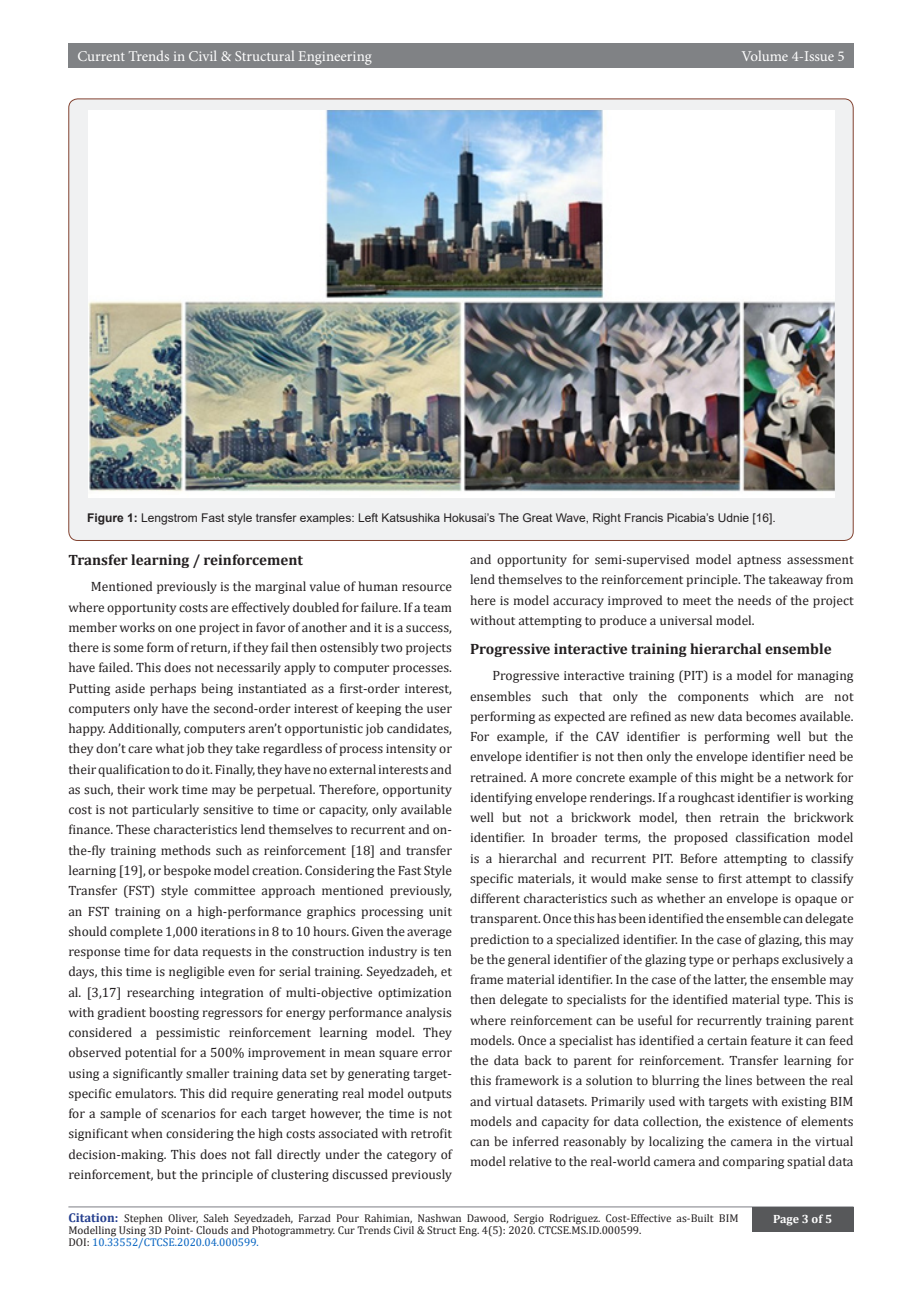
<style>
.page{position:relative;width:922px;height:1292px;background:#fff}
.page>*{position:absolute;margin:0;border:0;box-sizing:border-box;transform-origin:0 0}
.t1{font:700 15px "Cambria";color:#231f20}
.t2{font:15px "Minion Pro";color:#fff}
.t3{font:13.5px/20.2px "Cambria";color:#231f20;text-align:justify}
.t4{font:12px "Arial";color:#231f20}
.t5{font:700 12px "Cambria";color:#fff}
.t6{font:11.25px/12px "Cambria";color:#231f20}
.t7{font:11.25px "Cambria";color:#0563c1}
.s1{font-weight:700}
.s2{font-weight:700;font-size:12.75px;color:#253f8e}
.s3{color:#231f20}
</style>
<div class="page">
<hr style="left:68px;top:1206px;width:785px;height:1px;background:#a8a9ad">
<div style="left:68px;top:44px;width:785px;height:24px;background:#808285"></div>
<div style="left:751px;top:1207px;width:102px;height:25px;background:#57585a"></div>
<div style="left:69px;top:99px;width:784px;height:441px;background:#f0f1f2;border-radius:9px"></div>
<img style="left:88px;top:110px;width:746px;height:388px">
<p class="t2" style="left:77px;top:46px;width:296px">Current Trends in Civil &amp; Structural Engineering</p>
<p class="t2" style="left:741px;top:46px;width:105px">Volume 4-Issue 5</p>
<p class="t4" style="left:87px;top:510px;width:690px"><span class="s1">Figure 1:</span> Lengstrom Fast style transfer examples: Left Katsushika Hokusai’s The Great Wave, Right Francis Picabia’s Udnie [16].</p>
<p class="t1" style="left:68px;top:549px;width:236px">Transfer learning / reinforcement</p>
<p class="t3" style="left:68px;top:576px;width:385px;text-indent:22px">Mentioned previously is the marginal value of human resource where opportunity costs are effectively doubled for failure. If a team member works on one project in favor of another and it is a success, there is some form of return, if they fail then ostensibly two projects have failed. This does not necessarily apply to computer processes.<br>Putting aside perhaps being instantiated as a first-order interest, computers only have the second-order interest of keeping the user happy. Additionally, computers aren’t opportunistic job candidates, they don’t care what job they take regardless of process intensity or their qualification to do it. Finally, they have no external interests and as such, their work time may be perpetual. Therefore, opportunity cost is not particularly sensitive to time or capacity, only available finance. These characteristics lend themselves to recurrent and on&shy;the-fly training methods such as reinforcement [18] and transfer learning [19], or bespoke model creation. Considering the Fast Style Transfer (FST) style committee approach mentioned previously, an FST training on a high-performance graphics processing unit should complete 1,000 iterations in 8 to 10 hours. Given the average response time for data requests in the construction industry is ten days, this time is negligible even for serial training. Seyedzadeh, et al. [3,17] researching integration of multi-objective optimization with gradient boosting regressors for energy performance analysis considered a pessimistic reinforcement learning model. They observed potential for a 500% improvement in mean square error using a significantly smaller training data set by generating target&shy;specific emulators. This did require generating real model outputs for a sample of scenarios for each target however, the time is not significant when considering the high costs associated with retrofit decision-making. This does not fall directly under the category of reinforcement, but the principle of clustering discussed previously</p>
<p class="t3" style="left:470px;top:549px;width:385px">and opportunity for semi-supervised model aptness assessment lend themselves to the reinforcement principle. The takeaway from here is model accuracy improved to meet the needs of the project without attempting to produce a universal model.</p>
<p class="t1" style="left:470px;top:638px;width:363px">Progressive interactive training hierarchal ensemble</p>
<p class="t3" style="left:470px;top:665px;width:385px;text-indent:22px">Progressive interactive training (PIT) is a model for managing ensembles such that only the components which are not performing as expected are refined as new data becomes available.<br>For example, if the CAV identifier is performing well but the envelope identifier is not then only the envelope identifier need be retrained. A more concrete example of this might be a network for identifying envelope renderings. If a roughcast identifier is working well but not a brickwork model, then retrain the brickwork identifier. In broader terms, the proposed classification model is a hierarchal and recurrent PIT. Before attempting to classify specific materials, it would make sense to first attempt to classify different characteristics such as whether an envelope is opaque or transparent. Once this has been identified the ensemble can delegate prediction to a specialized identifier. In the case of glazing, this may be the general identifier of the glazing type or perhaps exclusively a frame material identifier. In the case of the latter, the ensemble may then delegate to specialists for the identified material type. This is where reinforcement can be useful for recurrently training parent models. Once a specialist has identified a certain feature it can feed the data back to parent for reinforcement. Transfer learning for this framework is a solution to blurring the lines between the real and virtual datasets. Primarily used with targets with existing BIM models and capacity for data collection, the existence of elements can be inferred reasonably by localizing the camera in the virtual model relative to the real-world camera and comparing spatial data</p>
<p class="t6" style="left:68px;top:1212px;width:671px"><span class="s2">Citation:</span> Stephen Oliver, Saleh Seyedzadeh, Farzad Pour Rahimian, Nashwan Dawood, Sergio Rodriguez. Cost-Effective as-Built BIM<br>Modelling Using 3D Point- Clouds and Photogrammetry. Cur Trends Civil &amp; Struct Eng. 4(5): 2020. CTCSE.MS.ID.000599.</p>
<p class="t7" style="left:68px;top:1235px;width:192px"><span class="s3">DOI:</span> 10.33552/CTCSE.2020.04.000599.</p>
<p class="t5" style="left:773px;top:1210px;width:60px">Page 3 of 5</p>
</div>
